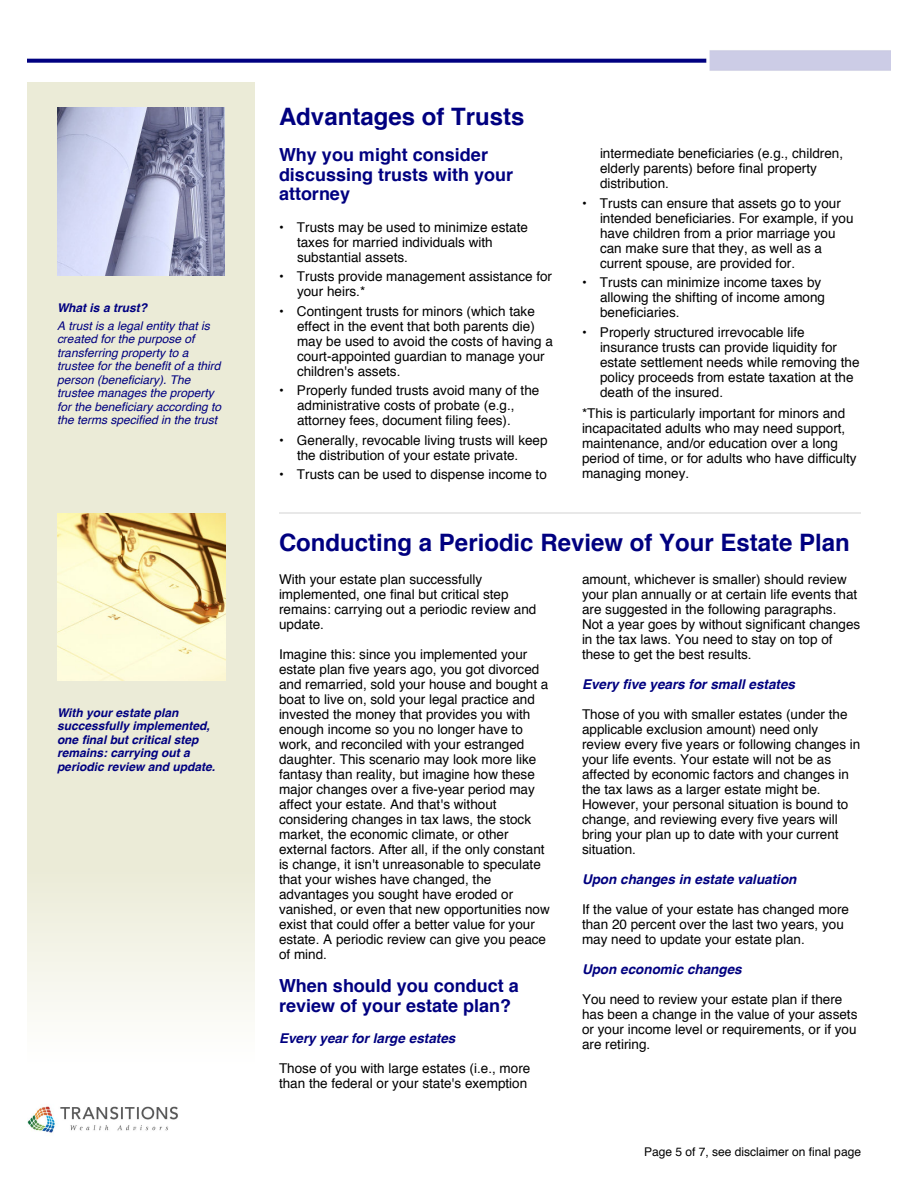
<style>
.page{position:relative;width:918px;height:1188px;background:#fff}
.page>*{position:absolute;margin:0;border:0;box-sizing:border-box;transform-origin:0 0}
.t1{font:700 24px "Helvetica";color:#000080}
.t2{font:700 18px/19.5px "Helvetica";color:#000080}
.t3{font:13.5px/15px "Helvetica";color:#000}
.t4{font:italic 700 13.5px "Helvetica";color:#000080}
.t5{font:italic 12px/13.5px "Helvetica";color:#000080}
.t6{font:italic 700 12px/13.5px "Helvetica";color:#000080}
.t7{font:12px "Helvetica";color:#000}
</style>
<div class="page">
<img style="left:27px;top:50px;width:864px;height:21px">
<div style="left:27px;top:82px;width:228px;height:786px;background:#ebebd7"></div>
<div style="left:27px;top:868px;width:228px;height:197px;background:linear-gradient(to bottom,#ebebd7,#fffffe)"></div>
<img style="left:27px;top:1106px;width:151px;height:30px">
<hr style="left:279px;top:513px;width:582px;height:1px;background:#d3d3d3">
<img style="left:57px;top:108px;width:168px;height:168px">
<img style="left:57px;top:513px;width:168px;height:168px">
<p class="t6" style="left:57px;top:301px;width:92px">What is a trust?</p>
<p class="t5" style="left:57px;top:319px;width:166px">A trust is a legal entity that is created for the purpose of transferring property to a trustee for the benefit of a third person (beneficiary). The trustee manages the property for the beneficiary according to the terms specified in the trust</p>
<p class="t6" style="left:57px;top:706px;width:160px">With your estate plan successfully implemented, one final but critical step remains: carrying out a periodic review and update.</p>
<h1 class="t1" style="left:279px;top:107px;width:247px">Advantages of Trusts</h1>
<h2 class="t2" style="left:279px;top:146px;width:236px">Why you might consider discussing trusts with your attorney</h2>
<p class="t3" style="left:297px;top:220px;width:233px;text-indent:-18px">• Trusts may be used to minimize estate taxes for married individuals with substantial assets.</p>
<p class="t3" style="left:297px;top:270px;width:257px;text-indent:-18px">• Trusts provide management assistance for your heirs.*</p>
<p class="t3" style="left:297px;top:304px;width:257px;text-indent:-18px">• Contingent trusts for minors (which take effect in the event that both parents die) may be used to avoid the costs of having a court-appointed guardian to manage your children's assets.</p>
<p class="t3" style="left:297px;top:384px;width:244px;text-indent:-18px">• Properly funded trusts avoid many of the administrative costs of probate (e.g., attorney fees, document filing fees).</p>
<p class="t3" style="left:297px;top:433px;width:252px;text-indent:-18px">• Generally, revocable living trusts will keep the distribution of your estate private.</p>
<p class="t3" style="left:279px;top:468px;width:269px">• Trusts can be used to dispense income to</p>
<p class="t3" style="left:600px;top:147px;width:245px">intermediate beneficiaries (e.g., children, elderly parents) before final property distribution.</p>
<p class="t3" style="left:600px;top:196px;width:255px;text-indent:-18px">• Trusts can ensure that assets go to your intended beneficiaries. For example, if you have children from a prior marriage you can make sure that they, as well as a current spouse, are provided for.</p>
<p class="t3" style="left:600px;top:276px;width:227px;text-indent:-18px">• Trusts can minimize income taxes by allowing the shifting of income among beneficiaries.</p>
<p class="t3" style="left:600px;top:325px;width:261px;text-indent:-18px">• Properly structured irrevocable life insurance trusts can provide liquidity for estate settlement needs while removing the policy proceeds from estate taxation at the death of the insured.</p>
<p class="t3" style="left:582px;top:406px;width:276px">*This is particularly important for minors and incapacitated adults who may need support, maintenance, and/or education over a long period of time, or for adults who have difficulty managing money.</p>
<h1 class="t1" style="left:279px;top:533px;width:572px">Conducting a Periodic Review of Your Estate Plan</h1>
<p class="t3" style="left:279px;top:573px;width:259px">With your estate plan successfully implemented, one final but critical step remains: carrying out a periodic review and update.</p>
<p class="t3" style="left:279px;top:648px;width:272px">Imagine this: since you implemented your estate plan five years ago, you got divorced and remarried, sold your house and bought a boat to live on, sold your legal practice and invested the money that provides you with enough income so you no longer have to work, and reconciled with your estranged daughter. This scenario may look more like fantasy than reality, but imagine how these major changes over a five-year period may affect your estate. And that's without considering changes in tax laws, the stock market, the economic climate, or other external factors. After all, if the only constant is change, it isn't unreasonable to speculate that your wishes have changed, the advantages you sought have eroded or vanished, or even that new opportunities now exist that could offer a better value for your estate. A periodic review can give you peace of mind.</p>
<h2 class="t2" style="left:279px;top:977px;width:241px">When should you conduct a review of your estate plan?</h2>
<p class="t4" style="left:279px;top:1033px;width:178px">Every year for large estates</p>
<p class="t3" style="left:279px;top:1062px;width:253px">Those of you with large estates (i.e., more than the federal or your state's exemption</p>
<p class="t3" style="left:582px;top:573px;width:280px">amount, whichever is smaller) should review your plan annually or at certain life events that are suggested in the following paragraphs.<br>Not a year goes by without significant changes in the tax laws. You need to stay on top of these to get the best results.</p>
<p class="t4" style="left:582px;top:679px;width:215px">Every five years for small estates</p>
<p class="t3" style="left:582px;top:708px;width:280px">Those of you with smaller estates (under the applicable exclusion amount) need only review every five years or following changes in your life events. Your estate will not be as affected by economic factors and changes in the tax laws as a larger estate might be.<br>However, your personal situation is bound to change, and reviewing every five years will bring your plan up to date with your current situation.</p>
<p class="t4" style="left:582px;top:874px;width:216px">Upon changes in estate valuation</p>
<p class="t3" style="left:582px;top:903px;width:269px">If the value of your estate has changed more than 20 percent over the last two years, you may need to update your estate plan.</p>
<p class="t4" style="left:582px;top:964px;width:161px">Upon economic changes</p>
<p class="t3" style="left:582px;top:993px;width:277px">You need to review your estate plan if there has been a change in the value of your assets or your income level or requirements, or if you are retiring.</p>
<p class="t7" style="left:644px;top:1147px;width:218px">Page 5 of 7, see disclaimer on final page</p>
</div>
